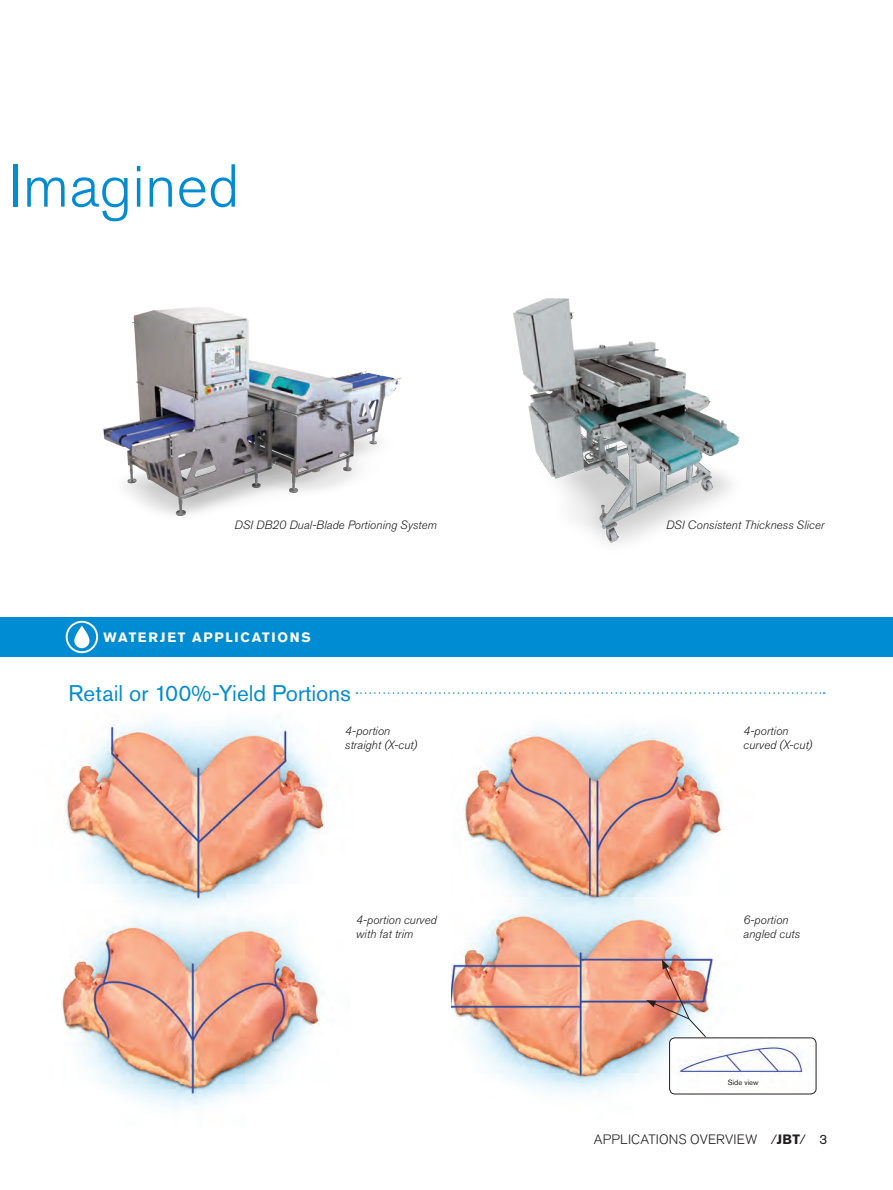
<style>
.page{position:relative;width:893px;height:1190px;background:#fff}
.page>*{position:absolute;margin:0;border:0;box-sizing:border-box;transform-origin:0 0}
.t1{font:300 60px "Akzidenz Grotesk Pro";letter-spacing:.005em;color:#008cd2}
.t2{font:22.5px "Akzidenz Grotesk Pro";color:#008cd2}
.t3{font:300 13.5px "Akzidenz Grotesk Pro";letter-spacing:.015em;color:#231f20}
.t4{font:700 13.5px "Akzidenz Grotesk Pro";letter-spacing:.13em;color:#fff}
.t5{font:italic 300 12px/14.4px "Akzidenz Grotesk Pro";color:#231f20}
.t6{font:7.5px "Akzidenz Grotesk Pro";color:#231f20}
.s1{font-weight:700}
.s2{font-weight:400}
</style>
<div class="page">
<div style="left:0;top:617px;width:892px;height:40px;background:#008cd2"></div>
<img style="left:513px;top:298px;width:227px;height:245px">
<img style="left:465px;top:726px;width:259px;height:165px">
<img style="left:64px;top:720px;width:263px;height:181px">
<img style="left:62px;top:901px;width:259px;height:207px">
<img style="left:451px;top:891px;width:285px;height:204px">
<img style="left:669px;top:1038px;width:146px;height:56px">
<div style="left:669px;top:1037px;width:147px;height:57px;border:1px solid #231f20;border-radius:5px"></div>
<img style="left:102px;top:307px;width:300px;height:210px">
<img style="left:646px;top:959px;width:60px;height:79px">
<svg style="left:356px;top:692px;width:468px;height:2px"></svg>
<svg style="left:66px;top:621px;width:32px;height:32px"></svg>
<svg style="left:74px;top:626px;width:15px;height:22px"></svg>
<h1 class="t1" style="left:9px;top:147px;width:232px">Imagined</h1>
<p class="t5" style="left:234px;top:518px;width:203px">DSI DB20 Dual-Blade Portioning System</p>
<p class="t5" style="left:665px;top:518px;width:160px">DSI Consistent Thickness Slicer</p>
<p class="t4" style="left:104px;top:628px;width:209px">WATERJET APPLICATIONS</p>
<h2 class="t2" style="left:69px;top:678px;width:284px">Retail or 100%-Yield Portions</h2>
<p class="t5" style="left:345px;top:724px;width:74px">4-portion straight (X-cut)</p>
<p class="t5" style="left:355px;top:912px;width:83px">4-portion curved with fat trim</p>
<p class="t5" style="left:743px;top:724px;width:71px">4-portion curved (X-cut)</p>
<p class="t5" style="left:743px;top:912px;width:58px">6-portion angled cuts</p>
<p class="t6" style="left:727px;top:1078px;width:32px">Side view</p>
<p class="t3" style="left:593px;top:1130px;width:235px">APPLICATIONS OVERVIEW /<span class="s1">JBT</span>/ <span class="s2">3</span></p>
</div>
